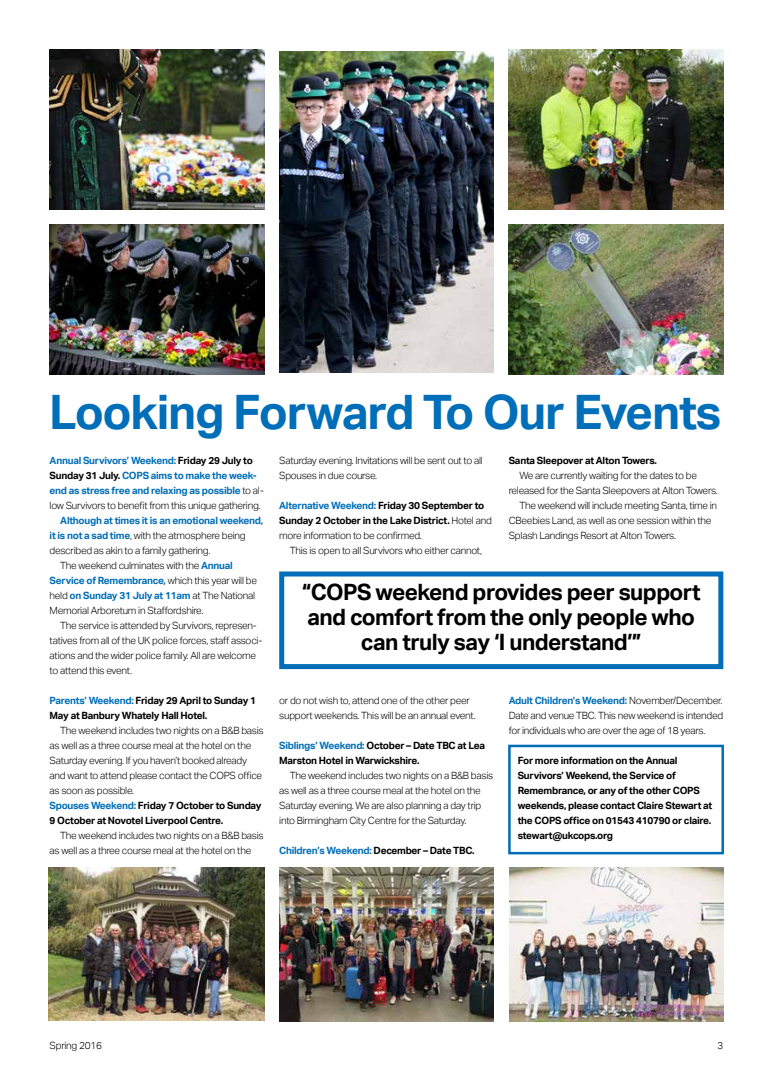
<style>
.page{position:relative;width:773px;height:1081px;background:#fff}
.page>*{position:absolute;margin:0;border:0;box-sizing:border-box;transform-origin:0 0}
.t1{font:700 47.5px "Aktiv Grotesk";letter-spacing:-.025em;color:#006eb8}
.t2{font:700 22.5px/25px "Aktiv Grotesk";letter-spacing:-.025em;color:#000;text-align:center}
.t3{font:300 10px/15px "Aktiv Grotesk";letter-spacing:-.025em;color:#000}
.t4{font:700 10px/15px "Aktiv Grotesk";letter-spacing:-.025em;color:#000}
.t5{font:700 10px/15px "Aktiv Grotesk";letter-spacing:-.025em;color:#006eb8}
.s1{color:#000}
.s2{font-weight:300;color:#000}
.s3{font-weight:700;color:#006eb8}
.s4{color:#006eb8}
.s5{font-weight:700}
.s6{font-weight:300}
</style>
<div class="page">
<img style="left:50px;top:50px;width:214px;height:159px">
<img style="left:50px;top:224px;width:214px;height:150px">
<img style="left:279px;top:867px;width:214px;height:154px">
<img style="left:508px;top:224px;width:215px;height:150px">
<img style="left:48px;top:867px;width:216px;height:153px">
<img style="left:279px;top:51px;width:214px;height:322px">
<img style="left:508px;top:50px;width:215px;height:159px">
<div style="left:508px;top:745px;width:215px;height:109px;border:2px solid #006eb8"></div>
<img style="left:509px;top:867px;width:214px;height:154px">
<div style="left:279px;top:571px;width:444px;height:98px;border:5px solid #006eb8"></div>
<h1 class="t1" style="left:49px;top:385px;width:673px">Looking Forward To Our Events</h1>
<p class="t5" style="left:50px;top:453px;width:216px">Annual Survivors’ Weekend: <span class="s1">Friday 29 July to Sunday 31 July.</span> COPS aims to make the week&shy;end as stress free and relaxing as possible <span class="s2">to al&shy;low Survivors to benefit from this unique gathering.</span></p>
<p class="t5" style="left:60px;top:513px;width:204px">Although at times it is an emotional weekend,</p>
<p class="t3" style="left:50px;top:528px;width:198px"><span class="s3">it is not a sad time</span>, with the atmosphere being</p>
<p class="t3" style="left:50px;top:543px;width:162px">described as akin to a family gathering.</p>
<p class="t3" style="left:60px;top:558px;width:174px">The weekend culminates with the <span class="s3">Annual</span></p>
<p class="t5" style="left:50px;top:573px;width:209px">Service of Remembrance, <span class="s2">which this year will be</span></p>
<p class="t5" style="left:50px;top:588px;width:207px"><span class="s2">held</span> on Sunday 31 July at 11am <span class="s2">at The National</span></p>
<p class="t3" style="left:50px;top:603px;width:155px">Memorial Arboretum in Staffordshire.</p>
<p class="t3" style="left:60px;top:618px;width:198px">The service is attended by Survivors, represen-</p>
<p class="t3" style="left:50px;top:633px;width:214px">tatives from all of the UK police forces, staff associ-</p>
<p class="t3" style="left:50px;top:648px;width:208px">ations and the wider police family. All are welcome</p>
<p class="t3" style="left:50px;top:663px;width:84px">to attend this event.</p>
<p class="t4" style="left:50px;top:693px;width:208px"><span class="s4">Parents’ Weekend:</span> Friday 29 April to Sunday 1<br>May at Banbury Whately Hall Hotel.</p>
<p class="t3" style="left:50px;top:723px;width:215px;text-indent:11px">The weekend includes two nights on a B&amp;B basis as well as a three course meal at the hotel on the Saturday evening. If you haven’t booked already and want to attend please contact the COPS office as soon as possible.<br><span class="s3">Spouses Weekend:</span> <span class="s5">Friday 7 October to Sunday 9 October at Novotel Liverpool Centre.</span></p>
<p class="t3" style="left:50px;top:828px;width:215px;text-indent:11px">The weekend includes two nights on a B&amp;B basis as well as a three course meal at the hotel on the</p>
<p class="t3" style="left:279px;top:453px;width:205px">Saturday evening. Invitations will be sent out to all<br>Spouses in due course.</p>
<p class="t4" style="left:279px;top:498px;width:214px"><span class="s4">Alternative Weekend:</span> Friday 30 September to<br>Sunday 2 October in the Lake District. <span class="s6">Hotel and more information to be confirmed.</span></p>
<p class="t3" style="left:290px;top:543px;width:194px">This is open to all Survivors who either cannot,</p>
<p class="t4" style="left:508px;top:453px;width:150px">Santa Sleepover at Alton Towers.</p>
<p class="t3" style="left:519px;top:468px;width:179px">We are currently waiting for the dates to be</p>
<p class="t3" style="left:508px;top:483px;width:210px">released for the Santa Sleepovers at Alton Towers.</p>
<p class="t3" style="left:519px;top:498px;width:199px">The weekend will include meeting Santa, time in</p>
<p class="t3" style="left:508px;top:513px;width:204px">CBeebies Land, as well as one session within the</p>
<p class="t3" style="left:508px;top:528px;width:169px">Splash Landings Resort at Alton Towers.</p>
<h2 class="t2" style="left:302px;top:579px;width:400px">“COPS weekend provides peer support and comfort from the only people who can truly say ‘I understand’”</h2>
<p class="t3" style="left:279px;top:693px;width:198px">or do not wish to, attend one of the other peer support weekends. This will be an annual event.</p>
<p class="t4" style="left:279px;top:738px;width:207px"><span class="s4">Siblings’ Weekend:</span> October – Date TBC at Lea<br>Marston Hotel in Warwickshire.</p>
<p class="t3" style="left:279px;top:768px;width:215px;text-indent:11px">The weekend includes two nights on a B&amp;B basis as well as a three course meal at the hotel on the Saturday evening. We are also planning a day trip into Birmingham City Centre for the Saturday.</p>
<p class="t5" style="left:279px;top:843px;width:197px">Children’s Weekend: <span class="s1">December – Date TBC.</span></p>
<p class="t3" style="left:508px;top:693px;width:216px;text-align:justify"><span class="s3">Adult Children’s Weekend:</span> November/December.<br>Date and venue TBC. This new weekend is intended for individuals who are over the age of 18 years.</p>
<p class="t4" style="left:517px;top:753px;width:196px">For more information on the Annual Survivors’ Weekend, the Service of Remembrance, or any of the other COPS weekends, please contact Claire Stewart at the COPS office on 01543 410790 or claire. stewart@ukcops.org</p>
<p class="t3" style="left:50px;top:1038px;width:54px">Spring 2016</p>
<p class="t3" style="left:717px;top:1038px;width:7px">3</p>
</div>
